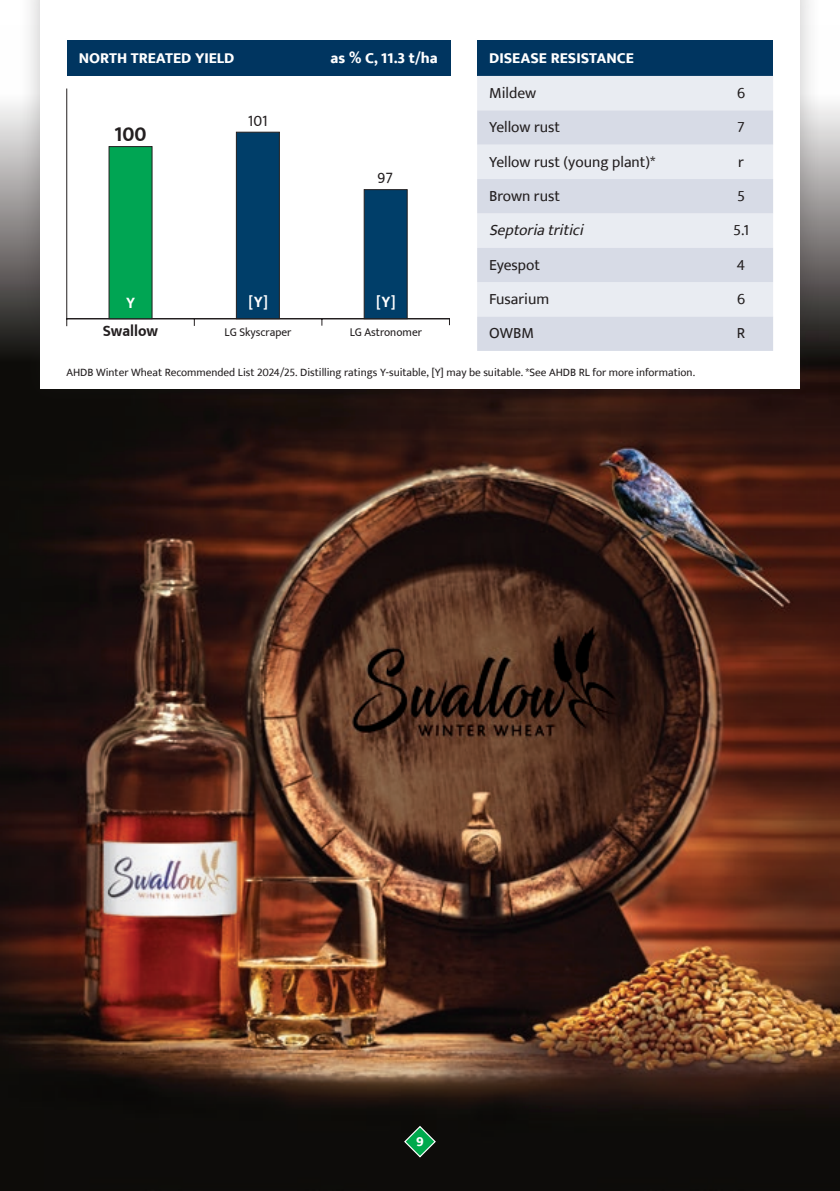
<style>
.page{position:relative;width:840px;height:1191px;background:#fff}
.page>*{position:absolute;margin:0;border:0;box-sizing:border-box;transform-origin:0 0}
.t1{font:700 21.6px "Ek Mukta";color:#231f20;scale:.94 1}
.t2{font:700 16.2px "Ek Mukta";color:#231f20;scale:.94 1}
.t3{font:700 16.2px "Ek Mukta";color:#fff;scale:.94 1}
.t4{font:16.2px "Ek Mukta";color:#231f20;scale:.94 1}
.t5{font:15.6px "Ek Mukta";color:#231f20}
.t6{font:800 15.6px "Ek Mukta";color:#fff}
.t7{font:italic 15.6px "Ek Mukta";color:#231f20}
.t8{font:800 14px "Ek Mukta";color:#fff}
.t9{font:12.2px "Ek Mukta";color:#231f20;scale:.94 1}
.t10{font:11.2px "Ek Mukta";color:#231f20}
</style>
<div class="page">
<img style="left:0;top:104px;width:839px;height:1087px">
<div style="left:18px;top:0;width:803px;height:411px;background:#231f20;opacity:.25"></div>
<div style="left:40px;top:0;width:759px;height:389px;background:#fff"></div>
<div style="left:477px;top:40px;width:295px;height:36px;background:#003560"></div>
<div style="left:477px;top:76px;width:295px;height:34px;background:#e9ecf2"></div>
<svg style="left:477px;top:110px;width:295px;height:241px;background:#dee2eb"></svg>
<div style="left:67px;top:40px;width:383px;height:36px;background:#003560"></div>
<svg style="left:66px;top:88px;width:383px;height:239px"></svg>
<div style="left:108px;top:146px;width:44px;height:173px;background:#00a553"></div>
<div style="left:236px;top:132px;width:43px;height:187px;background:#003e69;border:1px solid #231f20"></div>
<div style="left:363px;top:189px;width:44px;height:130px;background:#003e69;border:1px solid #231f20"></div>
<svg style="left:403px;top:1125px;width:33px;height:33px"></svg>
<h3 class="t6" style="left:79px;top:48px;width:157px">NORTH TREATED YIELD</h3>
<h1 class="t1" style="left:114px;top:120px;width:36px">100</h1>
<h2 class="t4" style="left:248px;top:114px;width:23px">101</h2>
<h3 class="t6" style="left:330px;top:48px;width:109px">as % C, 11.3 t/ha</h3>
<h2 class="t4" style="left:377px;top:171px;width:18px">97</h2>
<h2 class="t3" style="left:126px;top:293px;width:11px">Y</h2>
<h2 class="t3" style="left:248px;top:292px;width:22px">[Y]</h2>
<h2 class="t3" style="left:376px;top:292px;width:22px">[Y]</h2>
<h2 class="t2" style="left:103px;top:321px;width:60px">Swallow</h2>
<p class="t9" style="left:224px;top:327px;width:73px">LG Skyscraper</p>
<p class="t9" style="left:349px;top:327px;width:78px">LG Astronomer</p>
<h3 class="t6" style="left:489px;top:48px;width:146px">DISEASE RESISTANCE</h3>
<h3 class="t5" style="left:489px;top:83px;width:49px">Mildew</h3>
<h3 class="t5" style="left:736px;top:83px;width:10px">6</h3>
<h3 class="t5" style="left:489px;top:118px;width:72px">Yellow rust</h3>
<h3 class="t5" style="left:736px;top:118px;width:9px">7</h3>
<h3 class="t5" style="left:489px;top:152px;width:168px">Yellow rust (young plant)*</h3>
<h3 class="t5" style="left:737px;top:152px;width:7px">r</h3>
<h3 class="t5" style="left:489px;top:186px;width:72px">Brown rust</h3>
<h3 class="t5" style="left:736px;top:186px;width:10px">5</h3>
<h3 class="t7" style="left:489px;top:221px;width:100px">Septoriatritici</h3>
<h3 class="t5" style="left:732px;top:221px;width:17px">5.1</h3>
<h3 class="t5" style="left:489px;top:255px;width:52px">Eyespot</h3>
<h3 class="t5" style="left:736px;top:255px;width:10px">4</h3>
<h3 class="t5" style="left:489px;top:289px;width:61px">Fusarium</h3>
<h3 class="t5" style="left:736px;top:289px;width:10px">6</h3>
<h3 class="t5" style="left:489px;top:324px;width:46px">OWBM</h3>
<h3 class="t5" style="left:736px;top:324px;width:10px">R</h3>
<p class="t10" style="left:66px;top:365px;width:629px">AHDB Winter Wheat Recommended List 2024/25. Distilling ratings Y-suitable, [Y] may be suitable. *See AHDB RL for more information.</p>
<p class="t8" style="left:416px;top:1133px;width:9px">9</p>
</div>
